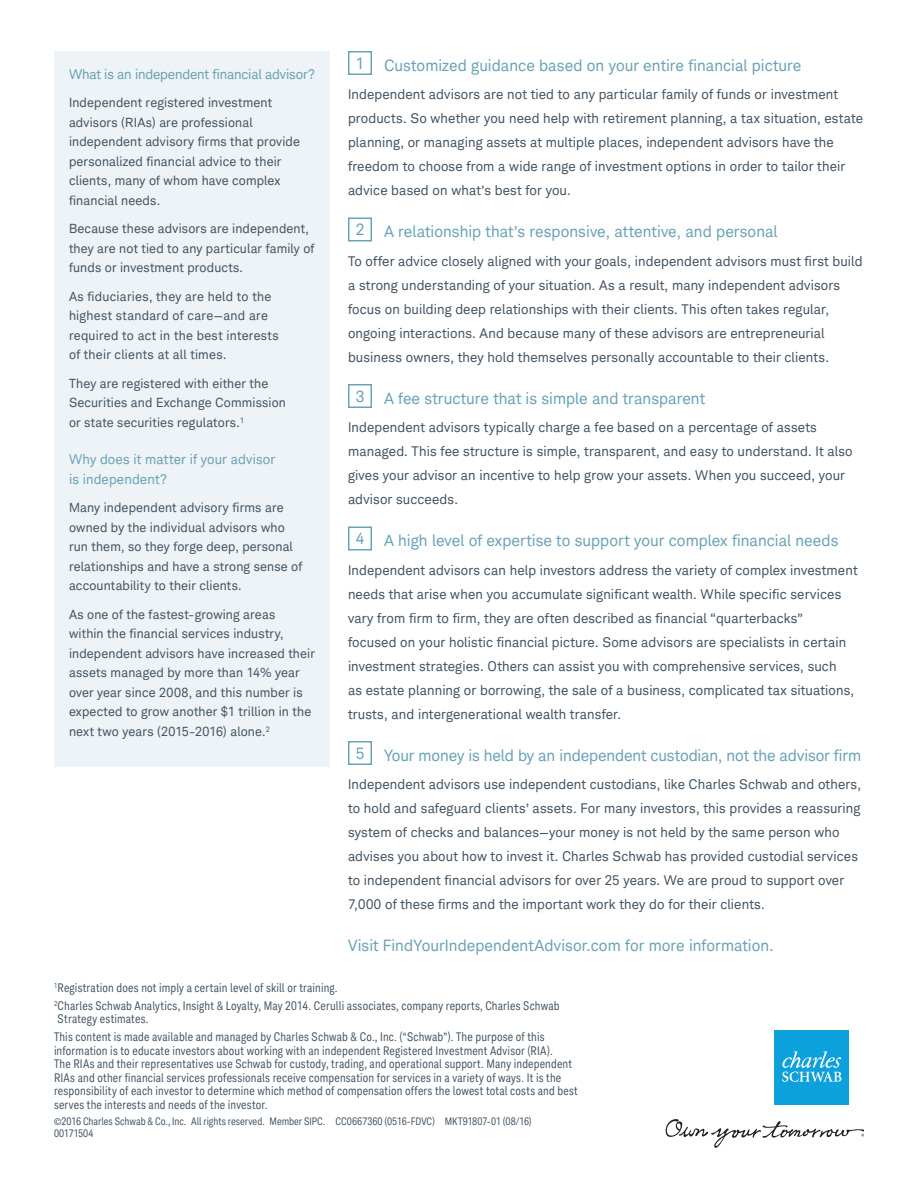
<style>
.page{position:relative;width:918px;height:1188px;background:#fff}
.page>*{position:absolute;margin:0;border:0;box-sizing:border-box;transform-origin:0 0}
.t1{font:15.75px "Charles Modern";letter-spacing:.005em;color:#6aa2b7}
.t2{font:13.5px/24px "Charles Modern";letter-spacing:.01em;color:#435464}
.t3{font:13.5px/19.5px "Charles Modern";letter-spacing:.005em;color:#6aa2b7}
.t4{font:12.75px/19.5px "Charles Modern";letter-spacing:.015em;color:#435464}
.t5{font:condensed 12px/13.5px "Charles Modern";letter-spacing:.015em;color:#435464}
.t6{font:condensed 10.5px/12px "Charles Modern";color:#435464}
</style>
<div class="page">
<div style="left:348px;top:51px;width:24px;height:24px;border:2px solid #6aa2b7"></div>
<div style="left:348px;top:218px;width:24px;height:24px;border:2px solid #6aa2b7"></div>
<div style="left:348px;top:384px;width:24px;height:24px;border:2px solid #6aa2b7"></div>
<div style="left:348px;top:526px;width:24px;height:24px;border:2px solid #6aa2b7"></div>
<div style="left:348px;top:741px;width:24px;height:24px;border:2px solid #6aa2b7"></div>
<div style="left:54px;top:51px;width:276px;height:715px;background:#edf3f6"></div>
<div style="left:775px;top:1031px;width:74px;height:74px;background:#0ca0dc"></div>
<svg style="left:782px;top:1051px;width:60px;height:31px"></svg>
<svg style="left:666px;top:1119px;width:198px;height:29px"></svg>
<p class="t3" style="left:69px;top:64px;width:247px">What is an independent financial advisor?</p>
<p class="t4" style="left:69px;top:93px;width:232px">Independent registered investment advisors (RIAs) are professional independent advisory firms that provide personalized financial advice to their clients, many of whom have complex financial needs.</p>
<p class="t4" style="left:69px;top:219px;width:247px">Because these advisors are independent, they are not tied to any particular family of funds or investment products.</p>
<p class="t4" style="left:69px;top:287px;width:211px">As fiduciaries, they are held to the highest standard of care—and are required to act in the best interests of their clients at all times.</p>
<p class="t4" style="left:69px;top:374px;width:219px">They are registered with either the<br>Securities and Exchange Commission or state securities regulators.<sup>1</sup></p>
<p class="t3" style="left:69px;top:450px;width:208px">Why does it matter if your advisor is independent?</p>
<p class="t4" style="left:69px;top:498px;width:235px">Many independent advisory firms are owned by the individual advisors who run them, so they forge deep, personal relationships and have a strong sense of accountability to their clients.</p>
<p class="t4" style="left:69px;top:605px;width:247px">As one of the fastest-growing areas<br>within the financial services industry, independent advisors have increased their assets managed by more than 14% year over year since 2008, and this number is expected to grow another $1 trillion in the next two years (2015-2016) alone.<sup>2</sup></p>
<p class="t1" style="left:356px;top:54px;width:10px">1</p>
<p class="t1" style="left:384px;top:56px;width:419px">Customized guidance based on your entire financial picture</p>
<p class="t2" style="left:348px;top:82px;width:517px">Independent advisors are not tied to any particular family of funds or investment products. So whether you need help with retirement planning, a tax situation, estate planning, or managing assets at multiple places, independent advisors have the freedom to choose from a wide range of investment options in order to tailor their advice based on what’s best for you.</p>
<p class="t1" style="left:356px;top:220px;width:10px">2</p>
<p class="t1" style="left:384px;top:222px;width:395px">A relationship that’s responsive, attentive, and personal</p>
<p class="t2" style="left:348px;top:249px;width:516px">To offer advice closely aligned with your goals, independent advisors must first build a strong understanding of your situation. As a result, many independent advisors focus on building deep relationships with their clients. This often takes regular, ongoing interactions. And because many of these advisors are entrepreneurial business owners, they hold themselves personally accountable to their clients.</p>
<p class="t1" style="left:356px;top:387px;width:10px">3</p>
<p class="t1" style="left:384px;top:389px;width:323px">A fee structure that is simple and transparent</p>
<p class="t2" style="left:348px;top:415px;width:506px">Independent advisors typically charge a fee based on a percentage of assets managed. This fee structure is simple, transparent, and easy to understand. It also gives your advisor an incentive to help grow your assets. When you succeed, your advisor succeeds.</p>
<p class="t1" style="left:356px;top:529px;width:10px">4</p>
<p class="t1" style="left:384px;top:531px;width:456px">A high level of expertise to support your complex financial needs</p>
<p class="t2" style="left:348px;top:558px;width:511px">Independent advisors can help investors address the variety of complex investment needs that arise when you accumulate significant wealth. While specific services vary from firm to firm, they are often described as financial “quarterbacks”<br>focused on your holistic financial picture. Some advisors are specialists in certain investment strategies. Others can assist you with comprehensive services, such<br>as estate planning or borrowing, the sale of a business, complicated tax situations, trusts, and intergenerational wealth transfer.</p>
<p class="t1" style="left:356px;top:744px;width:10px">5</p>
<p class="t1" style="left:384px;top:746px;width:479px">Your money is held by an independent custodian, not the advisor firm</p>
<p class="t2" style="left:348px;top:772px;width:515px">Independent advisors use independent custodians, like Charles Schwab and others, to hold and safeguard clients’ assets. For many investors, this provides a reassuring system of checks and balances—your money is not held by the same person who advises you about how to invest it. Charles Schwab has provided custodial services to independent financial advisors for over 25 years. We are proud to support over 7,000 of these firms and the important work they do for their clients.</p>
<p class="t1" style="left:348px;top:936px;width:427px">Visit FindYourIndependentAdvisor.com for more information.</p>
<p class="t5" style="left:54px;top:978px;width:507px;line-height:18px"><sup>1</sup>Registration does not imply a certain level of skill or training.<br><sup>2</sup> Charles Schwab Analytics, Insight &amp; Loyalty, May 2014. Cerulli associates, company reports, Charles Schwab</p>
<p class="t5" style="left:54px;top:1010px;width:492px;line-height:18px;text-indent:4px">Strategy estimates.<br>This content is made available and managed by Charles Schwab &amp; Co., Inc. (“Schwab”). The purpose of this</p>
<p class="t5" style="left:54px;top:1044px;width:525px">information is to educate investors about working with an independent Registered Investment Advisor (RIA).<br>The RIAs and their representatives use Schwab for custody, trading, and operational support. Many independent RIAs and other financial services professionals receive compensation for services in a variety of ways. It is the responsibility of each investor to determine which method of compensation offers the lowest total costs and best serves the interests and needs of the investor.</p>
<p class="t6" style="left:54px;top:1115px;width:479px">©2016 Charles Schwab &amp; Co., Inc. All rights reserved. Member SIPC. CC0667360 (0516-FDVC) MKT91807-01 (08/16)<br>00171504</p>
</div>
